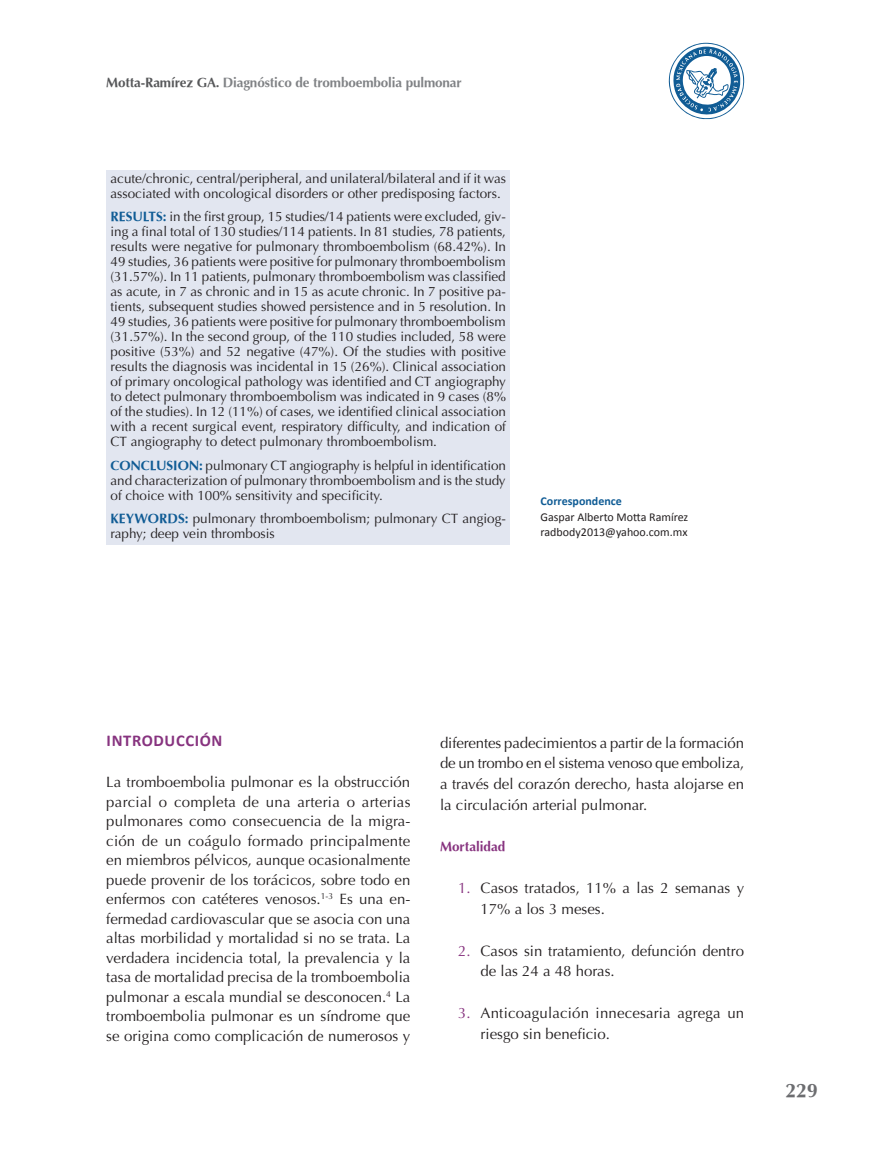
<style>
.page{position:relative;width:893px;height:1149px;background:#fff}
.page>*{position:absolute;margin:0;border:0;box-sizing:border-box;transform-origin:0 0}
.t1{font:700 19.5px "Optima";color:#6c6d70}
.Título_1{font:700 16.5px "Calibri";letter-spacing:.04em;color:#87337f}
.Texto{font:15px/19.5px "Optima";color:#231f20}
.Resumen_INGLES{font:13.5px/15px "Optima";color:#231f20}
.t2{font:700 13.5px "Optima";letter-spacing:-.01em;color:#808285}
.Título_2{font:700 13.5px "Optima";color:#87337f}
.Correspondencia{font:12px "Calibri";color:#231f20}
.Correspondencia-2{font:700 12px "Calibri";color:#105c95}
.s1{color:#57585a}
.s2{font-weight:700;color:#105c95}
.s3{color:#87337f}
</style>
<div class="page">
<svg style="left:669px;top:43px;width:75px;height:76px"></svg>
<div style="left:106px;top:170px;width:404px;height:374px;background:#e2e6f0"></div>
<p class="t2" style="left:106px;top:75px;width:357px"><span class="s1">Motta-Ramírez GA.</span> Diagnóstico de tromboembolia pulmonar</p>
<p class="Resumen_INGLES" style="left:111px;top:171px;width:397px">acute/chronic, central/peripheral, and unilateral/bilateral and if it was associated with oncological disorders or other predisposing factors.</p>
<p class="Resumen_INGLES" style="left:111px;top:209px;width:397px;text-align:justify"><span class="s2">RESULTS:</span> in the first group, 15 studies/14 patients were excluded, giv&shy;ing a final total of 130 studies/114 patients. In 81 studies, 78 patients, results were negative for pulmonary thromboembolism (68.42%). In 49 studies, 36 patients were positive for pulmonary thromboembolism (31.57%). In 11 patients, pulmonary thromboembolism was classified as acute, in 7 as chronic and in 15 as acute chronic. In 7 positive pa&shy;tients, subsequent studies showed persistence and in 5 resolution. In 49 studies, 36 patients were positive for pulmonary thromboembolism (31.57%). In the second group, of the 110 studies included, 58 were positive (53%) and 52 negative (47%). Of the studies with positive results the diagnosis was incidental in 15 (26%). Clinical association of primary oncological pathology was identified and CT angiography to detect pulmonary thromboembolism was indicated in 9 cases (8% of the studies). In 12 (11%) of cases, we identified clinical association with a recent surgical event, respiratory difficulty, and indication of CT angiography to detect pulmonary thromboembolism.</p>
<p class="Resumen_INGLES" style="left:111px;top:458px;width:397px;text-align:justify"><span class="s2">CONCLUSION:</span> pulmonary CT angiography is helpful in identification and characterization of pulmonary thromboembolism and is the study of choice with 100% sensitivity and specificity.</p>
<p class="Resumen_INGLES" style="left:111px;top:511px;width:397px"><span class="s2">KEYWORDS:</span> pulmonary thromboembolism; pulmonary CT angiog&shy;raphy; deep vein thrombosis</p>
<p class="Correspondencia-2" style="left:541px;top:493px;width:83px">Correspondence</p>
<p class="Correspondencia" style="left:541px;top:508px;width:149px">Gaspar Alberto Motta Ramírez</p>
<p class="Correspondencia" style="left:541px;top:523px;width:148px">radbody2013@yahoo.com.mx</p>
<p class="Título_1" style="left:107px;top:730px;width:117px">INTRODUCCIÓN</p>
<p class="Texto" style="left:106px;top:772px;width:306px;text-align:justify">La tromboembolia pulmonar es la obstrucción parcial o completa de una arteria o arterias pulmonares como consecuencia de la migra&shy;ción de un coágulo formado principalmente en miembros pélvicos, aunque ocasionalmente puede provenir de los torácicos, sobre todo en enfermos con catéteres venosos.<sup>1-3</sup> Es una en&shy;fermedad cardiovascular que se asocia con una altas morbilidad y mortalidad si no se trata. La verdadera incidencia total, la prevalencia y la tasa de mortalidad precisa de la tromboembolia pulmonar a escala mundial se desconocen.<sup>4</sup> La tromboembolia pulmonar es un síndrome que se origina como complicación de numerosos y</p>
<p class="Texto" style="left:440px;top:732px;width:306px;line-height:20.5px;text-align:justify">diferentes padecimientos a partir de la formación de un trombo en el sistema venoso que emboliza, a través del corazón derecho, hasta alojarse en la circulación arterial pulmonar.</p>
<p class="Título_2" style="left:440px;top:838px;width:67px">Mortalidad</p>
<p class="Texto" style="left:481px;top:877px;width:265px;line-height:20.5px;text-indent:-22px"><span class="s3">1.</span> Casos tratados, 11% a las 2 semanas y<br>17% a los 3 meses.</p>
<p class="Texto" style="left:481px;top:940px;width:265px;line-height:20.5px;text-indent:-22px"><span class="s3">2.</span> Casos sin tratamiento, defunción dentro de las 24 a 48 horas.</p>
<p class="Texto" style="left:481px;top:1002px;width:265px;line-height:20.5px;text-indent:-22px"><span class="s3">3.</span> Anticoagulación innecesaria agrega un riesgo sin beneficio.</p>
<p class="t1" style="left:785px;top:1079px;width:34px">229</p>
</div>
